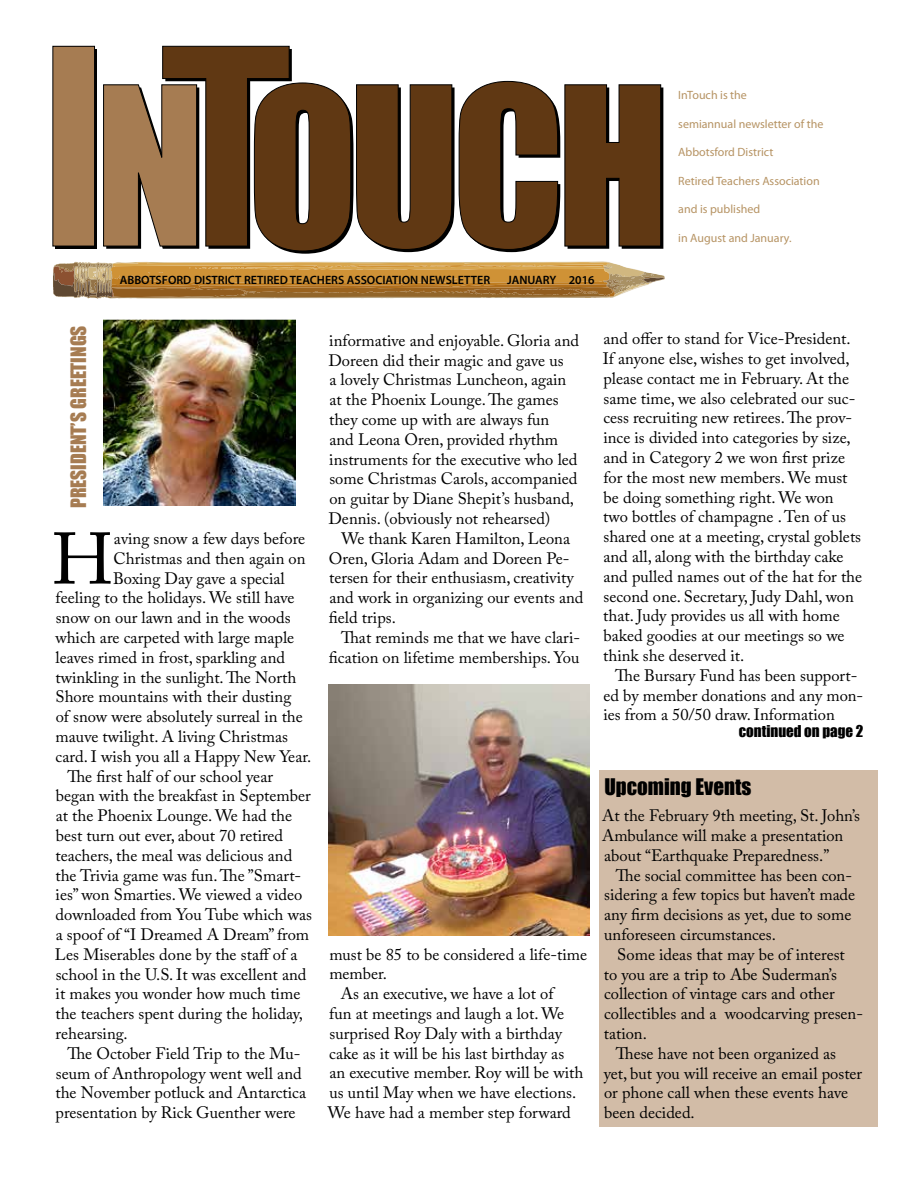
<style>
.page{position:relative;width:918px;height:1188px;background:#fff}
.page>*{position:absolute;margin:0;border:0;box-sizing:border-box;transform-origin:0 0}
.t1{font:72.15px "Adobe Caslon Pro";color:#000}
.t2{font:21px "Impact";color:#000}
.t3{font:19.5px "Impact";color:#a67c52}
.t4{font:16.5px/19.8px "Adobe Caslon Pro";color:#000}
.t5{font:15px "Impact";color:#000}
.t6{font:600 12.15px "Myriad Pro";color:#000}
.t7{font:12px "Myriad Pro";color:#b69363}
</style>
<div class="page">
<div style="left:599px;top:770px;width:279px;height:357px;background:#d2bca7"></div>
<img style="left:104px;top:320px;width:191px;height:185px">
<svg style="left:53px;top:46px;width:612px;height:253px"></svg>
<img style="left:328px;top:685px;width:262px;height:250px">
<p class="t6" style="left:120px;top:272px;width:372px">ABBOTSFORD DISTRICT RETIRED TEACHERS ASSOCIATION NEWSLETTER</p>
<p class="t6" style="left:507px;top:272px;width:89px">JANUARY 2016</p>
<p class="t7" style="left:678px;top:88px;width:70px">InTouch is the</p>
<p class="t7" style="left:678px;top:116px;width:147px">semiannual newsletter of the</p>
<p class="t7" style="left:678px;top:145px;width:97px">Abbotsford District</p>
<p class="t7" style="left:678px;top:173px;width:143px">Retired Teachers Association</p>
<p class="t7" style="left:678px;top:202px;width:83px">and is published</p>
<p class="t7" style="left:678px;top:230px;width:115px">in August and January.</p>
<p class="t3" style="left:63px;top:508px;width:184px;rotate:-90deg">PRESIDENT’S GREETINGS</p>
<h1 class="t1" style="left:52px;top:516px;width:63px">H</h1>
<p class="t4" style="left:114px;top:528px;width:193px">aving snow a few days before</p>
<p class="t4" style="left:113px;top:548px;width:194px">Christmas and then again on</p>
<p class="t4" style="left:113px;top:568px;width:173px">Boxing Day gave a special</p>
<p class="t4" style="left:56px;top:588px;width:240px">feeling to the holidays. We still have</p>
<p class="t4" style="left:56px;top:608px;width:236px">snow on our lawn and in the woods</p>
<p class="t4" style="left:55px;top:627px;width:240px">which are carpeted with large maple</p>
<p class="t4" style="left:56px;top:647px;width:231px">leaves rimed in frost, sparkling and</p>
<p class="t4" style="left:55px;top:667px;width:242px">twinkling in the sunlight. The North</p>
<p class="t4" style="left:55px;top:687px;width:238px">Shore mountains with their dusting</p>
<p class="t4" style="left:56px;top:707px;width:249px">of snow were absolutely surreal in the</p>
<p class="t4" style="left:56px;top:726px;width:234px">mauve twilight. A living Christmas</p>
<p class="t4" style="left:56px;top:746px;width:257px">card. I wish you all a Happy New Year.</p>
<p class="t4" style="left:67px;top:766px;width:207px">The first half of our school year</p>
<p class="t4" style="left:56px;top:786px;width:257px">began with the breakfast in September</p>
<p class="t4" style="left:56px;top:806px;width:238px">at the Phoenix Lounge. We had the</p>
<p class="t4" style="left:56px;top:825px;width:229px">best turn out ever, about 70 retired</p>
<p class="t4" style="left:55px;top:845px;width:238px">teachers, the meal was delicious and</p>
<p class="t4" style="left:55px;top:865px;width:247px">the Trivia game was fun. The ”Smart-</p>
<p class="t4" style="left:56px;top:885px;width:248px">ies” won Smarties. We viewed a video</p>
<p class="t4" style="left:56px;top:905px;width:258px">downloaded from You Tube which was</p>
<p class="t4" style="left:56px;top:924px;width:255px">a spoof of “I Dreamed A Dream” from</p>
<p class="t4" style="left:55px;top:944px;width:244px">Les Miserables done by the staff of a</p>
<p class="t4" style="left:56px;top:964px;width:252px">school in the U.S. It was excellent and</p>
<p class="t4" style="left:56px;top:984px;width:246px">it makes you wonder how much time</p>
<p class="t4" style="left:55px;top:1004px;width:249px">the teachers spent during the holiday,</p>
<p class="t4" style="left:56px;top:1023px;width:74px">rehearsing.</p>
<p class="t4" style="left:67px;top:1043px;width:235px">The October Field Trip to the Mu-</p>
<p class="t4" style="left:56px;top:1063px;width:247px">seum of Anthropology went well and</p>
<p class="t4" style="left:55px;top:1083px;width:252px">the November potluck and Antarctica</p>
<p class="t4" style="left:56px;top:1103px;width:242px">presentation by Rick Guenther were</p>
<p class="t4" style="left:329px;top:330px;width:252px">informative and enjoyable. Gloria and Doreen did their magic and gave us<br>a lovely Christmas Luncheon, again at the Phoenix Lounge. The games they come up with are always fun<br>and Leona Oren, provided rhythm instruments for the executive who led some Christmas Carols, accompanied on guitar by Diane Shepit’s husband, Dennis. (obviously not rehearsed)</p>
<p class="t4" style="left:329px;top:528px;width:256px;text-indent:13px">We thank Karen Hamilton, Leona<br>Oren, Gloria Adam and Doreen Pe&shy;tersen for their enthusiasm, creativity and work in organizing our events and field trips.</p>
<p class="t4" style="left:329px;top:627px;width:253px;text-align:right">That reminds me that we have clari&shy;fication on lifetime memberships. You</p>
<p class="t4" style="left:603px;top:329px;width:261px">and offer to stand for Vice-President.<br>If anyone else, wishes to get involved, please contact me in February. At the same time, we also celebrated our suc&shy;cess recruiting new retirees. The prov&shy;ince is divided into categories by size, and in Category 2 we won first prize for the most new members. We must be doing something right. We won<br>two bottles of champagne . Ten of us shared one at a meeting, crystal goblets and all, along with the birthday cake and pulled names out of the hat for the second one. Secretary, Judy Dahl, won that. Judy provides us all with home baked goodies at our meetings so we think she deserved it.</p>
<p class="t4" style="left:603px;top:665px;width:261px;text-indent:12px">The Bursary Fund has been support&shy;ed by member donations and any mon&shy;ies from a 50/50 draw. Information</p>
<p class="t5" style="left:739px;top:720px;width:126px">continued on page 2</p>
<p class="t4" style="left:329px;top:944px;width:259px">must be 85 to be considered a life-time</p>
<p class="t4" style="left:329px;top:964px;width:59px">member.</p>
<p class="t4" style="left:341px;top:984px;width:214px">As an executive, we have a lot of</p>
<p class="t4" style="left:329px;top:1003px;width:236px">fun at meetings and laugh a lot. We</p>
<p class="t4" style="left:329px;top:1023px;width:234px">surprised Roy Daly with a birthday</p>
<p class="t4" style="left:329px;top:1043px;width:236px">cake as it will be his last birthday as</p>
<p class="t4" style="left:329px;top:1063px;width:255px">an executive member. Roy will be with</p>
<p class="t4" style="left:329px;top:1083px;width:248px">us until May when we have elections.</p>
<p class="t4" style="left:328px;top:1102px;width:244px">We have had a member step forward</p>
<p class="t2" style="left:604px;top:770px;width:148px">Upcoming Events</p>
<p class="t4" style="left:602px;top:806px;width:259px">At the February 9th meeting, St. John’s<br>Ambulance will make a presentation about “Earthquake Preparedness.”</p>
<p class="t4" style="left:604px;top:865px;width:253px;text-indent:12px">The social committee has been con&shy;sidering a few topics but haven’t made any firm decisions as yet, due to some unforeseen circumstances.</p>
<p class="t4" style="left:617px;top:944px;width:229px">Some ideas that may be of interest</p>
<p class="t4" style="left:604px;top:964px;width:235px">to you are a trip to Abe Suderman’s</p>
<p class="t4" style="left:604px;top:984px;width:232px">collection of vintage cars and other</p>
<p class="t4" style="left:604px;top:1004px;width:261px">collectibles and a woodcarving presen-</p>
<p class="t4" style="left:604px;top:1023px;width:45px">tation.</p>
<p class="t4" style="left:616px;top:1043px;width:222px">These have not been organized as</p>
<p class="t4" style="left:604px;top:1063px;width:260px">yet, but you will receive an email poster</p>
<p class="t4" style="left:604px;top:1083px;width:246px">or phone call when these events have</p>
<p class="t4" style="left:604px;top:1103px;width:92px">been decided.</p>
</div>
